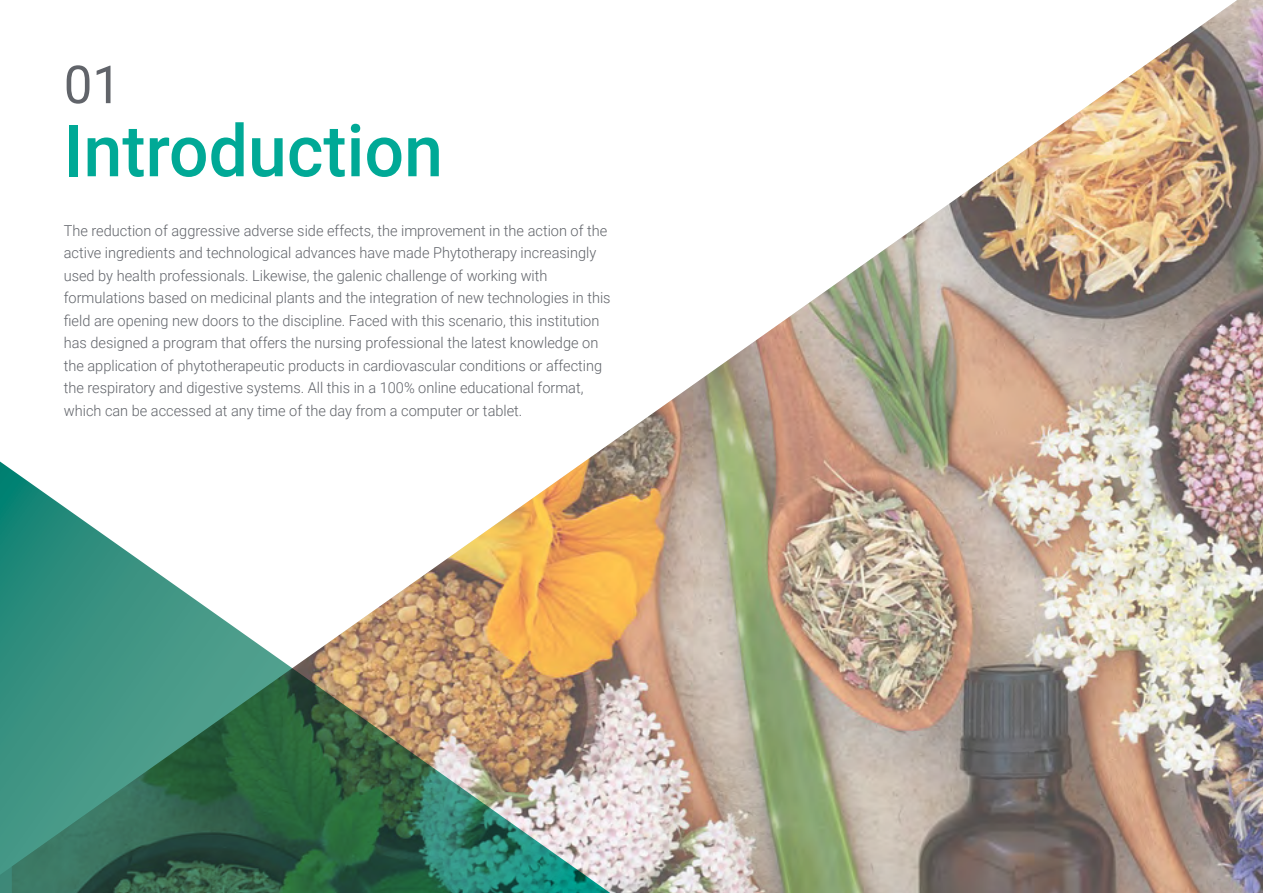
<style>
.page{position:relative;width:1263px;height:893px;background:#fff}
.page>*{position:absolute;margin:0;border:0;box-sizing:border-box;transform-origin:0 0}
.t1{font:500 72px "Roboto";color:#00a996}
.t2{font:52.5px "Roboto";color:#61646a}
.t3{font:300 15px/22.5px "Roboto";color:#61646a}
</style>
<div class="page">
<img style="left:606px;top:0;width:657px;height:893px">
<img style="left:0;top:446px;width:640px;height:447px">
<h2 class="t2" style="left:64px;top:48px;width:59px">01</h2>
<h1 class="t1" style="left:64px;top:100px;width:381px">Introduction</h1>
<p class="t3" style="left:64px;top:218px;width:548px">The reduction of aggressive adverse side effects, the improvement in the action of the active ingredients and technological advances have made Phytotherapy increasingly used by health professionals. Likewise, the galenic challenge of working with formulations based on medicinal plants and the integration of new technologies in this field are opening new doors to the discipline. Faced with this scenario, this institution has designed a program that offers the nursing professional the latest knowledge on the application of phytotherapeutic products in cardiovascular conditions or affecting the respiratory and digestive systems. All this in a 100% online educational format, which can be accessed at any time of the day from a computer or tablet.</p>
</div>
